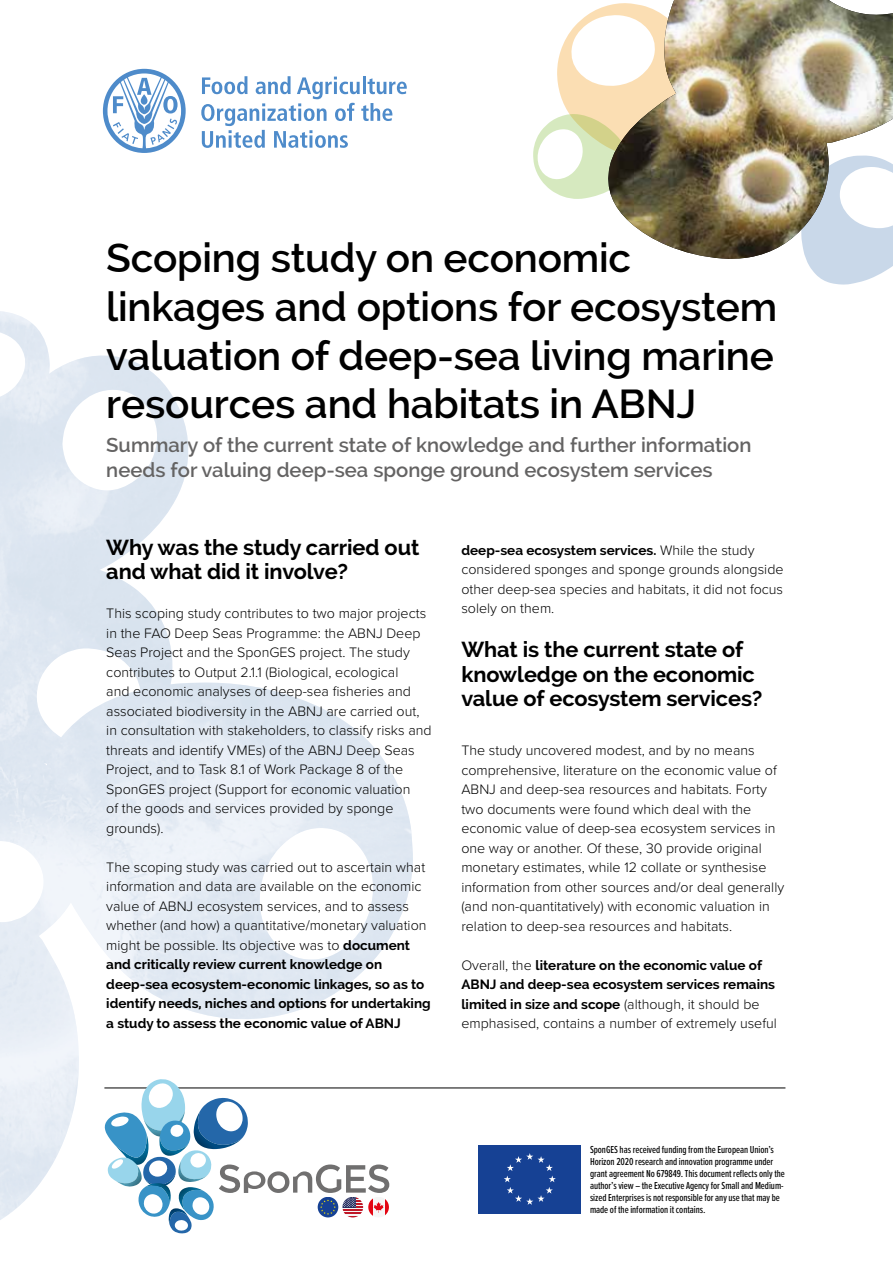
<style>
.page{position:relative;width:893px;height:1263px;background:#fff}
.page>*{position:absolute;margin:0;border:0;box-sizing:border-box;transform-origin:0 0}
.t1{font:600 40.5px/48.8px "Raleway";letter-spacing:-.005em;color:#000}
.t2{font:700 21.75px/24.5px "Raleway";letter-spacing:-.005em;color:#000}
.t3{font:600 20.25px/24.5px "Raleway";color:#646363}
.t4{font:300 14.25px/19.5px "Proxima Nova";color:#000}
.t5{font:700 13.5px/19.5px "Raleway";color:#000}
.t6{font:500 10.5px/12px "Proxima Nova Ex Cn";letter-spacing:-.005em;color:#000}
.s1{font-family:"Raleway";font-weight:700;font-size:13.5px}
.s2{font-family:"Proxima Nova";font-weight:300;font-size:14.25px}
</style>
<div class="page">
<img style="left:0;top:311px;width:414px;height:923px">
<svg style="left:103px;top:69px;width:83px;height:84px"></svg>
<svg style="left:201px;top:76px;width:206px;height:72px"></svg>
<svg style="left:533px;top:6px;width:72px;height:193px"></svg>
<svg style="left:806px;top:259px;width:87px;height:26px"></svg>
<img style="left:605px;top:0;width:288px;height:259px">
<hr style="left:104px;top:1087px;width:681px;height:1px;background:#000">
<svg style="left:104px;top:1079px;width:285px;height:154px"></svg>
<div style="left:476px;top:1143px;width:107px;height:72px;background:linear-gradient(to right,#164194,#164194)"></div>
<div style="left:478px;top:1145px;width:103px;height:68px;background:#164194"></div>
<svg style="left:504px;top:1153px;width:52px;height:52px"></svg>
<h1 class="t1" style="left:106px;top:233px;width:672px">Scoping study on economic linkages and options for ecosystem valuation of deep-sea living marine resources and habitats in ABNJ</h1>
<h3 class="t3" style="left:106px;top:433px;width:647px">Summary of the current state of knowledge and further information needs for valuing deep-sea sponge ground ecosystem services</h3>
<h2 class="t2" style="left:106px;top:535px;width:314px">Why was the study carried out and what did it involve?</h2>
<p class="t4" style="left:106px;top:603px;width:327px">This scoping study contributes to two major projects in the FAO Deep Seas Programme: the ABNJ Deep Seas Project and the SponGES project. The study contributes to Output 2.1.1 (Biological, ecological<br>and economic analyses of deep-sea fisheries and associated biodiversity in the ABNJ are carried out, in consultation with stakeholders, to classify risks and threats and identify VMEs) of the ABNJ Deep Seas Project, and to Task 8.1 of Work Package 8 of the SponGES project (Support for economic valuation<br>of the goods and services provided by sponge grounds).</p>
<p class="t4" style="left:106px;top:856px;width:322px">The scoping study was carried out to ascertain what information and data are available on the economic value of ABNJ ecosystem services, and to assess whether (and how) a quantitative/monetary valuation might be possible. Its objective was to <span class="s1">document</span></p>
<p class="t5" style="left:106px;top:955px;width:326px">and critically review current knowledge on deep-sea ecosystem-economic linkages, so as to identify needs, niches and options for undertaking a study to assess the economic value of ABNJ</p>
<p class="t5" style="left:461px;top:540px;width:295px">deep-sea ecosystem services. <span class="s2">While the study</span></p>
<p class="t4" style="left:461px;top:559px;width:324px;text-align:justify">considered sponges and sponge grounds alongside other deep-sea species and habitats, it did not focus solely on them.</p>
<h2 class="t2" style="left:461px;top:637px;width:303px">What is the current state of knowledge on the economic value of ecosystem services?</h2>
<p class="t4" style="left:461px;top:740px;width:324px">The study uncovered modest, and by no means comprehensive, literature on the economic value of ABNJ and deep-sea resources and habitats. Forty two documents were found which deal with the economic value of deep-sea ecosystem services in one way or another. Of these, 30 provide original monetary estimates, while 12 collate or synthesise information from other sources and/or deal generally (and non-quantitatively) with economic valuation in relation to deep-sea resources and habitats.</p>
<p class="t5" style="left:461px;top:955px;width:315px"><span class="s2">Overall, the</span> literature on the economic value of<br>ABNJ and deep-sea ecosystem services remains limited in size and scope <span class="s2">(although, it should be</span></p>
<p class="t4" style="left:461px;top:1013px;width:317px">emphasised, contains a number of extremely useful</p>
<p class="t6" style="left:590px;top:1144px;width:196px">SponGES has received funding from the European Union’s Horizon 2020 research and innovation programme under grant agreement No 679849. This document reflects only the author’s view – the Executive Agency for Small and Medium&shy;sized Enterprises is not responsible for any use that may be made of the information it contains.</p>
</div>
